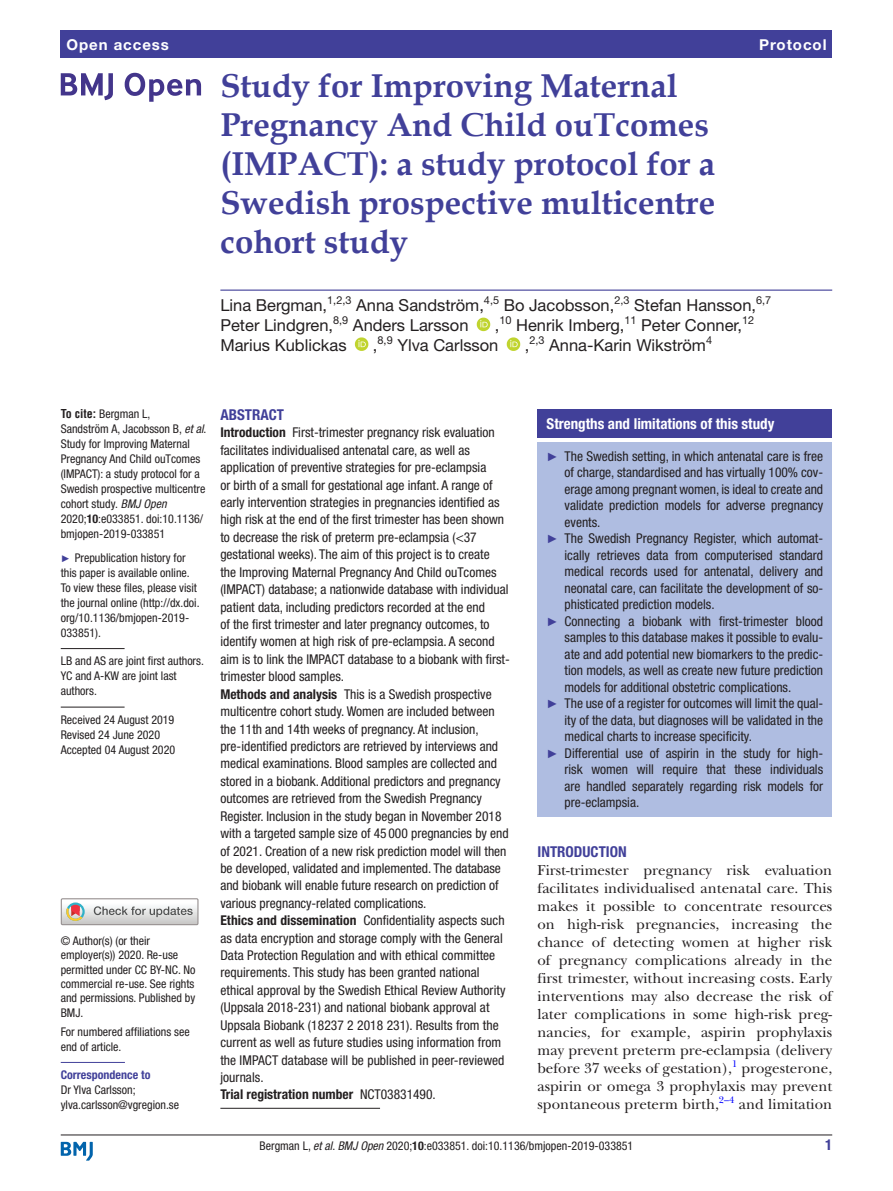
<style>
.page{position:relative;width:893px;height:1191px;background:#fff}
.page>*{position:absolute;margin:0;border:0;box-sizing:border-box;transform-origin:0 0}
.t1{font:700 33px/39px "Book Antiqua";color:#414099}
.t2{font:16.5px "Helvetica Neue LT Std";color:#231f20}
.t3{font:15px/18px "New Baskerville";color:#231f20;text-align:justify}
.t4{font:700 condensed 15px "Helvetica Neue LT Std";color:#fff}
.t5{font:700 condensed 15px "Helvetica Neue LT Std";color:#414099}
.t6{font:700 15px "Helvetica Neue LT Std";letter-spacing:.065em;color:#fff}
.t7{font:condensed 13.5px/17.4px "Helvetica Neue LT Std";color:#231f20}
.t8{font:condensed 12px/15px "Helvetica Neue LT Std";color:#231f20}
.t9{font:700 condensed 12px "Helvetica Neue LT Std";color:#414099}
.t10{font:10.95px "Helvetica Neue LT Std";color:#231f20}
.t11{font:9.9px "New Baskerville";color:#00f}
.s1{font-family:"Helvetica LT Std";font-weight:700}
.s2{font-style:italic}
.s3{font-weight:700}
.s4{font-family:"Arial";font-stretch:normal;font-size:9.75px;color:#414099}
.s5{font-family:"Arial";font-stretch:normal;font-size:12px;color:#414099}
</style>
<div class="page">
<hr style="left:61px;top:1134px;width:771px;height:1px;background:#231f20">
<svg style="left:61px;top:1141px;width:32px;height:19px"></svg>
<div style="left:61px;top:31px;width:771px;height:27px;background:#414099"></div>
<hr style="left:220px;top:289px;width:612px;height:2px;background:#414099">
<svg style="left:477px;top:318px;width:13px;height:13px"></svg>
<svg style="left:355px;top:337px;width:13px;height:14px"></svg>
<svg style="left:507px;top:337px;width:13px;height:14px"></svg>
<hr style="left:61px;top:648px;width:64px;height:1px;background:#231f20">
<hr style="left:61px;top:706px;width:64px;height:1px;background:#231f20">
<hr style="left:61px;top:1062px;width:64px;height:1px;background:#414099">
<svg style="left:61px;top:73px;width:52px;height:27px"></svg>
<svg style="left:125px;top:73px;width:76px;height:29px"></svg>
<div style="left:61px;top:898px;width:138px;height:27px;border:1px solid #969090"></div>
<svg style="left:61px;top:898px;width:137px;height:26px"></svg>
<hr style="left:220px;top:1107px;width:160px;height:1px;background:#231f20">
<div style="left:538px;top:409px;width:294px;height:29px;background:#414099"></div>
<div style="left:538px;top:442px;width:294px;height:374px;background:#afbde1"></div>
<p class="t6" style="left:66px;top:35px;width:104px">Open access</p>
<p class="t6" style="left:759px;top:35px;width:69px">Protocol</p>
<h1 class="t1" style="left:220px;top:66px;width:497px">Study for Improving Maternal<br>Pregnancy And Child ouTcomes (IMPACT): a study protocol for a<br>Swedish prospective multicentre cohort study</h1>
<p class="t2" style="left:220px;top:296px;width:108px">Lina Bergman,</p>
<p class="t10" style="left:327px;top:293px;width:26px">1,2,3</p>
<p class="t2" style="left:356px;top:296px;width:129px">Anna Sandström,</p>
<p class="t10" style="left:484px;top:293px;width:17px">4,5</p>
<p class="t2" style="left:504px;top:296px;width:112px">Bo Jacobsson,</p>
<p class="t10" style="left:614px;top:293px;width:17px">2,3</p>
<p class="t2" style="left:634px;top:296px;width:123px">Stefan Hansson,</p>
<p class="t10" style="left:756px;top:293px;width:17px">6,7</p>
<p class="t2" style="left:220px;top:315px;width:114px">Peter Lindgren,</p>
<p class="t10" style="left:333px;top:313px;width:17px">8,9</p>
<p class="t2" style="left:353px;top:315px;width:117px">Anders Larsson</p>
<p class="t10" style="left:499px;top:313px;width:14px">10</p>
<p class="t2" style="left:516px;top:315px;width:110px">Henrik Imberg,</p>
<p class="t10" style="left:624px;top:313px;width:14px">11</p>
<p class="t2" style="left:641px;top:315px;width:102px">Peter Conner,</p>
<p class="t10" style="left:742px;top:313px;width:14px">12</p>
<p class="t2" style="left:495px;top:315px;width:6px">,</p>
<p class="t10" style="left:378px;top:333px;width:17px">8,9</p>
<p class="t2" style="left:397px;top:335px;width:103px">Ylva Carlsson</p>
<p class="t10" style="left:529px;top:333px;width:17px">2,3</p>
<p class="t2" style="left:549px;top:335px;width:158px">Anna-Karin Wikström</p>
<p class="t10" style="left:706px;top:333px;width:8px">4</p>
<p class="t2" style="left:220px;top:335px;width:128px">Marius Kublickas</p>
<p class="t2" style="left:373px;top:335px;width:6px">,</p>
<p class="t2" style="left:525px;top:335px;width:6px">,</p>
<p class="t8" style="left:61px;top:406px;width:147px"><span class="s1">To cite:</span> Bergman L,<br>Sandström A, Jacobsson B, <span class="s2">et al</span>.<br>Study for Improving Maternal<br>Pregnancy And Child ouTcomes (IMPACT): a study protocol for a<br>Swedish prospective multicentre cohort study. <span class="s2">BMJ Open<br></span>2020;<span class="s3">10</span>:e033851. doi:10.1136/ bmjopen-2019-033851</p>
<p class="t8" style="left:61px;top:550px;width:140px"><span class="s4">►</span> Prepublication history for this paper is available online.<br>To view these files, please visit the journal online (http://dx.doi. org/10.1136/bmjopen-2019-<br>033851).</p>
<p class="t8" style="left:61px;top:653px;width:145px">LB and AS are joint first authors.<br>YC and A-KW are joint last authors.</p>
<p class="t8" style="left:61px;top:712px;width:116px">Received 24 August 2019<br>Revised 24 June 2020<br>Accepted 04 August 2020</p>
<p class="t8" style="left:61px;top:933px;width:136px;line-height:14.4px">© Author(s) (or their employer(s)) 2020. Re-use permitted under CC BY-NC. No commercial re-use. See rights and permissions. Published by<br>BMJ.</p>
<p class="t8" style="left:61px;top:1024px;width:130px">For numbered affiliations see end of article.</p>
<p class="t9" style="left:61px;top:1067px;width:91px">Correspondence to</p>
<p class="t8" style="left:61px;top:1082px;width:120px">Dr Ylva Carlsson; ylva.carlsson@vgregion.se</p>
<p class="t5" style="left:220px;top:405px;width:65px">ABSTRACT</p>
<p class="t7" style="left:220px;top:424px;width:291px"><span class="s3">Introduction</span> First-trimester pregnancy risk evaluation facilitates individualised antenatal care, as well as application of preventive strategies for pre-eclampsia<br>or birth of a small for gestational age infant. A range of early intervention strategies in pregnancies identified as high risk at the end of the first trimester has been shown to decrease the risk of preterm pre-eclampsia (&lt;37 gestational weeks). The aim of this project is to create<br>the Improving Maternal Pregnancy And Child ouTcomes (IMPACT) database; a nationwide database with individual patient data, including predictors recorded at the end<br>of the first trimester and later pregnancy outcomes, to identify women at high risk of pre-eclampsia. A second aim is to link the IMPACT database to a biobank with first&shy;trimester blood samples.<br><span class="s3">Methods and analysis</span> This is a Swedish prospective multicentre cohort study. Women are included between the 11th and 14th weeks of pregnancy. At inclusion, pre-identified predictors are retrieved by interviews and medical examinations. Blood samples are collected and stored in a biobank. Additional predictors and pregnancy outcomes are retrieved from the Swedish Pregnancy Register. Inclusion in the study began in November 2018 with a targeted sample size of 45 000 pregnancies by end of 2021. Creation of a new risk prediction model will then be developed, validated and implemented. The database and biobank will enable future research on prediction of various pregnancy-related complications.<br><span class="s3">Ethics and dissemination</span> Confidentiality aspects such as data encryption and storage comply with the General Data Protection Regulation and with ethical committee requirements. This study has been granted national ethical approval by the Swedish Ethical Review Authority (Uppsala 2018-231) and national biobank approval at Uppsala Biobank (18237 2 2018 231). Results from the current as well as future studies using information from the IMPACT database will be published in peer-reviewed journals.<br><span class="s3">Trial registration number</span> NCT03831490.</p>
<p class="t4" style="left:547px;top:414px;width:229px">Strengths and limitations of this study</p>
<p class="t7" style="left:547px;top:447px;width:278px"><span class="s5">►</span> The Swedish setting, in which antenatal care is free</p>
<p class="t7" style="left:565px;top:463px;width:260px">of charge, standardised and has virtually 100% cov-</p>
<p class="t7" style="left:565px;top:480px;width:260px">erage among pregnant women, is ideal to create and</p>
<p class="t7" style="left:565px;top:496px;width:260px">validate prediction models for adverse pregnancy</p>
<p class="t7" style="left:565px;top:513px;width:37px">events.</p>
<p class="t7" style="left:547px;top:529px;width:278px"><span class="s5">►</span> The Swedish Pregnancy Register, which automat-</p>
<p class="t7" style="left:565px;top:546px;width:260px">ically retrieves data from computerised standard</p>
<p class="t7" style="left:565px;top:562px;width:260px">medical records used for antenatal, delivery and</p>
<p class="t7" style="left:565px;top:579px;width:260px">neonatal care, can facilitate the development of so-</p>
<p class="t7" style="left:565px;top:595px;width:152px">phisticated prediction models.</p>
<p class="t7" style="left:547px;top:612px;width:278px"><span class="s5">►</span> Connecting a biobank with first-trimester blood</p>
<p class="t7" style="left:565px;top:628px;width:260px">samples to this database makes it possible to evalu-</p>
<p class="t7" style="left:565px;top:645px;width:260px">ate and add potential new biomarkers to the predic-</p>
<p class="t7" style="left:565px;top:661px;width:260px">tion models, as well as create new future prediction</p>
<p class="t7" style="left:565px;top:678px;width:228px">models for additional obstetric complications.</p>
<p class="t7" style="left:547px;top:694px;width:278px"><span class="s5">►</span> The use of a register for outcomes will limit the qual-</p>
<p class="t7" style="left:565px;top:711px;width:260px">ity of the data, but diagnoses will be validated in the</p>
<p class="t7" style="left:565px;top:727px;width:189px">medical charts to increase specificity.</p>
<p class="t7" style="left:547px;top:744px;width:278px"><span class="s5">►</span> Differential use of aspirin in the study for high-</p>
<p class="t7" style="left:565px;top:760px;width:260px">risk women will require that these individuals</p>
<p class="t7" style="left:565px;top:777px;width:260px">are handled separately regarding risk models for</p>
<p class="t7" style="left:565px;top:793px;width:76px">pre-eclampsia.</p>
<p class="t5" style="left:538px;top:843px;width:91px">INTRODUCTION</p>
<p class="t3" style="left:538px;top:861px;width:296px">First-trimester pregnancy risk evaluation facilitates individualised antenatal care. This makes it possible to concentrate resources on high-risk pregnancies, increasing the chance of detecting women at higher risk of pregnancy complications already in the first trimester, without increasing costs. Early interventions may also decrease the risk of later complications in some high-risk preg&shy;nancies, for example, aspirin prophylaxis may prevent preterm pre-eclampsia (delivery before 37 weeks of gestation),<sup>1</sup> progesterone, aspirin or omega 3 prophylaxis may prevent spontaneous preterm birth,</p>
<p class="t11" style="left:719px;top:1093px;width:17px">2–4</p>
<p class="t3" style="left:739px;top:1095px;width:95px">and limitation</p>
<p class="t8" style="left:260px;top:1137px;width:375px">Bergman L, <span class="s2">et al</span>. <span class="s2">BMJ Open</span> 2020;<span class="s3">10</span>:e033851. doi:10.1136/bmjopen-2019-033851</p>
<p class="t5" style="left:825px;top:1135px;width:9px">1</p>
</div>
